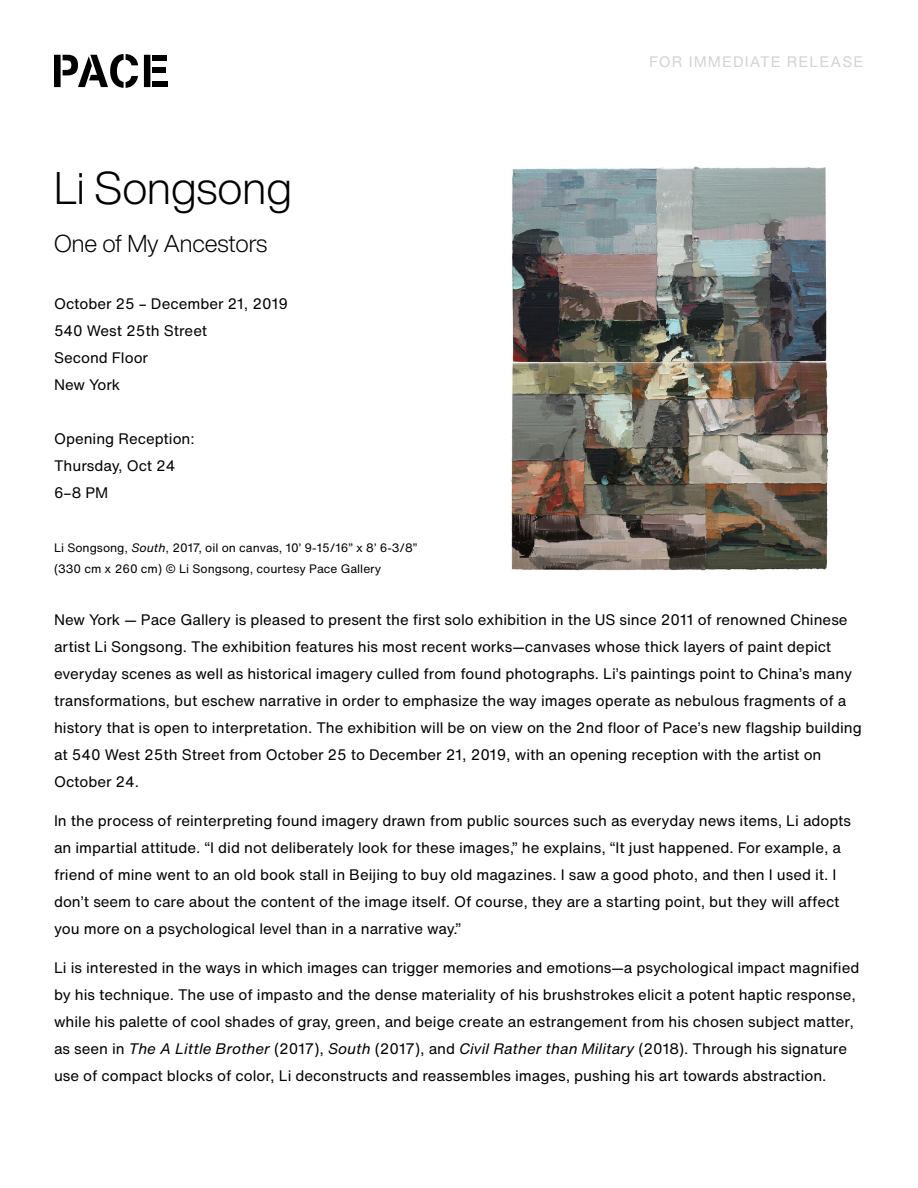
<style>
.page{position:relative;width:918px;height:1188px;background:#fff}
.page>*{position:absolute;margin:0;border:0;box-sizing:border-box;transform-origin:0 0}
.t1{font:300 45px "Helvetica Now Display";color:#000}
.t2{font:300 24px "Helvetica Now Display";letter-spacing:-.005em;color:#000}
.t3{font:15px/27px "Helvetica Now Text";color:#000}
.t4{font:15px "Helvetica Now Text";letter-spacing:.07em;color:#d1d3d4}
.t5{font:12px/21px "Helvetica Now Text";color:#000}
.s1{font-style:italic}
</style>
<div class="page">
<svg style="left:144px;top:55px;width:6px;height:32px"></svg>
<div style="left:152px;top:81px;width:16px;height:6px;background:#000"></div>
<div style="left:152px;top:55px;width:15px;height:5px;background:#000"></div>
<div style="left:152px;top:67px;width:14px;height:6px;background:#000"></div>
<svg style="left:54px;top:54px;width:84px;height:34px"></svg>
<img style="left:511px;top:166px;width:318px;height:405px">
<h1 class="t1" style="left:54px;top:158px;width:239px">Li Songsong</h1>
<h2 class="t2" style="left:54px;top:228px;width:215px">One of My Ancestors</h2>
<p class="t3" style="left:54px;top:290px;width:236px">October 25 – December 21, 2019<br>540 West 25th Street<br>Second Floor<br>New York</p>
<p class="t3" style="left:54px;top:425px;width:142px">Opening Reception:<br>Thursday, Oct 24<br>6–8 PM</p>
<p class="t5" style="left:54px;top:537px;width:365px">Li Songsong, <span class="s1">South</span>, 2017, oil on canvas, 10’ 9-15/16” x 8’ 6-3/8” (330 cm x 260 cm) © Li Songsong, courtesy Pace Gallery</p>
<p class="t4" style="left:649px;top:50px;width:216px">FOR IMMEDIATE RELEASE</p>
<p class="t3" style="left:54px;top:606px;width:809px">New York — Pace Gallery is pleased to present the first solo exhibition in the US since 2011 of renowned Chinese artist Li Songsong. The exhibition features his most recent works—canvases whose thick layers of paint depict everyday scenes as well as historical imagery culled from found photographs. Li’s paintings point to China’s many transformations, but eschew narrative in order to emphasize the way images operate as nebulous fragments of a history that is open to interpretation. The exhibition will be on view on the 2nd floor of Pace’s new flagship building at 540 West 25th Street from October 25 to December 21, 2019, with an opening reception with the artist on October 24.</p>
<p class="t3" style="left:54px;top:807px;width:799px">In the process of reinterpreting found imagery drawn from public sources such as everyday news items, Li adopts an impartial attitude. “I did not deliberately look for these images,” he explains, “It just happened. For example, a friend of mine went to an old book stall in Beijing to buy old magazines. I saw a good photo, and then I used it. I don’t seem to care about the content of the image itself. Of course, they are a starting point, but they will affect you more on a psychological level than in a narrative way.”</p>
<p class="t3" style="left:54px;top:954px;width:807px">Li is interested in the ways in which images can trigger memories and emotions—a psychological impact magnified by his technique. The use of impasto and the dense materiality of his brushstrokes elicit a potent haptic response, while his palette of cool shades of gray, green, and beige create an estrangement from his chosen subject matter, as seen in <span class="s1">The A Little Brother</span> (2017), <span class="s1">South</span> (2017), and <span class="s1">Civil Rather than Military</span> (2018). Through his signature use of compact blocks of color, Li deconstructs and reassembles images, pushing his art towards abstraction.</p>
</div>
